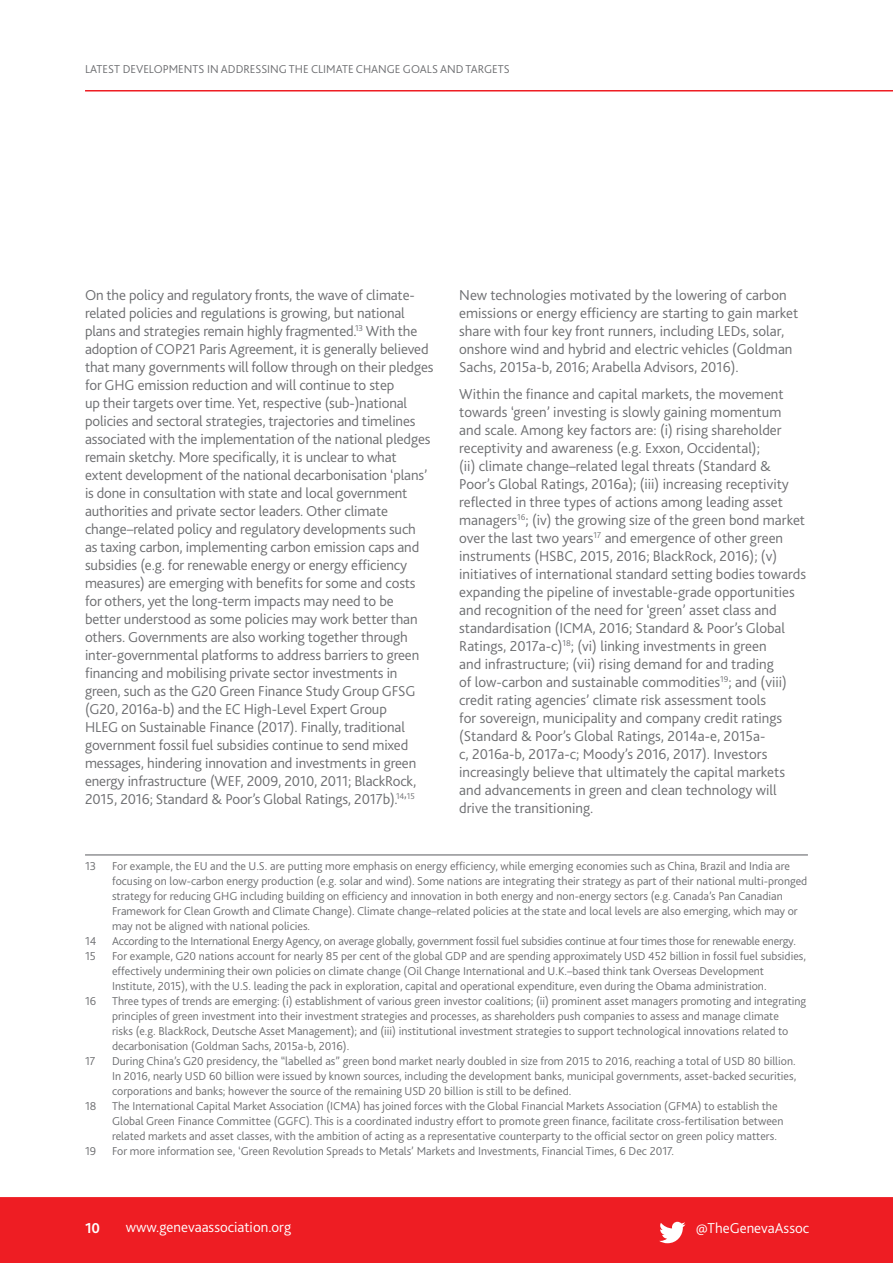
<style>
.page{position:relative;width:893px;height:1263px;background:#fff}
.page>*{position:absolute;margin:0;border:0;box-sizing:border-box;transform-origin:0 0}
.Body_text{font:300 15px/18px "Bliss 2";letter-spacing:-.01em;color:#6c6d70}
.t1{font:300 15px "Bliss 2";color:#fff}
.t2{font:700 15px "Bliss 2";color:#fff}
.footnote_proper{font:300 12px/15px "Bliss 2";color:#6c6d70}
.T__Section_title_upp{font:300 12px "Bliss 2";color:#6c6d70}
</style>
<div class="page">
<div style="left:0;top:1197px;width:893px;height:66px;background:#ee1d23"></div>
<hr style="left:85px;top:90px;width:808px;height:2px;background:#ee1d23">
<svg style="left:659px;top:1222px;width:26px;height:21px"></svg>
<hr style="left:85px;top:854px;width:723px;height:1px;background:#6c6d70">
<p class="T__Section_title_upp" style="left:85px;top:61px;width:426px">LATEST DEVELOPMENTS IN ADDRESSING THE CLIMATE CHANGE GOALS AND TARGETS</p>
<p class="Body_text" style="left:85px;top:286px;width:350px">On the policy and regulatory fronts, the wave of climate&shy;related policies and regulations is growing, but national plans and strategies remain highly fragmented.<sup>13</sup> With the adoption of COP21 Paris Agreement, it is generally believed that many governments will follow through on their pledges for GHG emission reduction and will continue to step<br>up their targets over time. Yet, respective (sub-)national policies and sectoral strategies, trajectories and timelines associated with the implementation of the national pledges remain sketchy. More specifically, it is unclear to what extent development of the national decarbonisation ‘plans’ is done in consultation with state and local government authorities and private sector leaders. Other climate change–related policy and regulatory developments such<br>as taxing carbon, implementing carbon emission caps and subsidies (e.g. for renewable energy or energy efficiency measures) are emerging with benefits for some and costs for others, yet the long-term impacts may need to be<br>better understood as some policies may work better than others. Governments are also working together through inter-governmental platforms to address barriers to green financing and mobilising private sector investments in green, such as the G20 Green Finance Study Group GFSG (G20, 2016a-b) and the EC High-Level Expert Group<br>HLEG on Sustainable Finance (2017). Finally, traditional government fossil fuel subsidies continue to send mixed messages, hindering innovation and investments in green energy infrastructure (WEF, 2009, 2010, 2011; BlackRock, 2015, 2016; Standard &amp; Poor’s Global Ratings, 2017b).<sup>14</sup>,<sup>15</sup></p>
<p class="Body_text" style="left:459px;top:286px;width:341px">New technologies motivated by the lowering of carbon emissions or energy efficiency are starting to gain market share with four key front runners, including LEDs, solar, onshore wind and hybrid and electric vehicles (Goldman Sachs, 2015a-b, 2016; Arabella Advisors, 2016).</p>
<p class="Body_text" style="left:459px;top:385px;width:348px">Within the finance and capital markets, the movement towards ‘green’ investing is slowly gaining momentum and scale. Among key factors are: (i) rising shareholder receptivity and awareness (e.g. Exxon, Occidental);<br>(ii) climate change–related legal threats (Standard &amp; Poor’s Global Ratings, 2016a); (iii) increasing receptivity reflected in three types of actions among leading asset managers<sup>16</sup>; (iv) the growing size of the green bond market over the last two years<sup>17</sup> and emergence of other green instruments (HSBC, 2015, 2016; BlackRock, 2016); (v) initiatives of international standard setting bodies towards expanding the pipeline of investable-grade opportunities and recognition of the need for ‘green’ asset class and standardisation (ICMA, 2016; Standard &amp; Poor’s Global Ratings, 2017a-c)<sup>18</sup>; (vi) linking investments in green<br>and infrastructure; (vii) rising demand for and trading<br>of low-carbon and sustainable commodities<sup>19</sup>; and (viii) credit rating agencies’ climate risk assessment tools<br>for sovereign, municipality and company credit ratings (Standard &amp; Poor’s Global Ratings, 2014a-e, 2015a-<br>c, 2016a-b, 2017a-c; Moody’s 2016, 2017). Investors increasingly believe that ultimately the capital markets and advancements in green and clean technology will drive the transitioning.</p>
<p class="footnote_proper" style="left:85px;top:858px;width:13px">13</p>
<p class="footnote_proper" style="left:112px;top:858px;width:697px">For example, the EU and the U.S. are putting more emphasis on energy efficiency, while emerging economies such as China, Brazil and India are focusing on low-carbon energy production (e.g. solar and wind). Some nations are integrating their strategy as part of their national multi-pronged strategy for reducing GHG including building on efficiency and innovation in both energy and non-energy sectors (e.g. Canada’s Pan Canadian Framework for Clean Growth and Climate Change). Climate change–related policies at the state and local levels are also emerging, which may or may not be aligned with national policies.</p>
<p class="footnote_proper" style="left:85px;top:933px;width:13px">14</p>
<p class="footnote_proper" style="left:112px;top:933px;width:685px">According to the International Energy Agency, on average globally, government fossil fuel subsidies continue at four times those for renewable energy.</p>
<p class="footnote_proper" style="left:85px;top:948px;width:12px">15</p>
<p class="footnote_proper" style="left:112px;top:948px;width:696px">For example, G20 nations account for nearly 85 per cent of the global GDP and are spending approximately USD 452 billion in fossil fuel subsidies, effectively undermining their own policies on climate change (Oil Change International and U.K.–based think tank Overseas Development<br>Institute, 2015), with the U.S. leading the pack in exploration, capital and operational expenditure, even during the Obama administration.</p>
<p class="footnote_proper" style="left:85px;top:993px;width:13px">16</p>
<p class="footnote_proper" style="left:112px;top:993px;width:696px">Three types of trends are emerging: (i) establishment of various green investor coalitions; (ii) prominent asset managers promoting and integrating principles of green investment into their investment strategies and processes, as shareholders push companies to assess and manage climate<br>risks (e.g. BlackRock, Deutsche Asset Management); and (iii) institutional investment strategies to support technological innovations related to decarbonisation (Goldman Sachs, 2015a-b, 2016).</p>
<p class="footnote_proper" style="left:85px;top:1053px;width:12px">17</p>
<p class="footnote_proper" style="left:112px;top:1053px;width:686px;text-align:justify">During China’s G20 presidency, the “labelled as” green bond market nearly doubled in size from 2015 to 2016, reaching a total of USD 80 billion.<br>In 2016, nearly USD 60 billion were issued by known sources, including the development banks, municipal governments, asset-backed securities, corporations and banks; however the source of the remaining USD 20 billion is still to be defined.</p>
<p class="footnote_proper" style="left:85px;top:1098px;width:13px">18</p>
<p class="footnote_proper" style="left:112px;top:1098px;width:673px">The International Capital Market Association (ICMA) has joined forces with the Global Financial Markets Association (GFMA) to establish the<br>Global Green Finance Committee (GGFC). This is a coordinated industry effort to promote green finance, facilitate cross-fertilisation between related markets and asset classes, with the ambition of acting as a representative counterparty to the official sector on green policy matters.</p>
<p class="footnote_proper" style="left:85px;top:1143px;width:13px">19</p>
<p class="footnote_proper" style="left:112px;top:1143px;width:564px">For more information see, ‘Green Revolution Spreads to Metals’ Markets and Investments, Financial Times, 6 Dec 2017.</p>
<p class="t2" style="left:85px;top:1218px;width:16px">10</p>
<p class="t1" style="left:126px;top:1218px;width:167px">www.genevaassociation.org</p>
<p class="t1" style="left:696px;top:1218px;width:115px">@TheGenevaAssoc</p>
</div>
